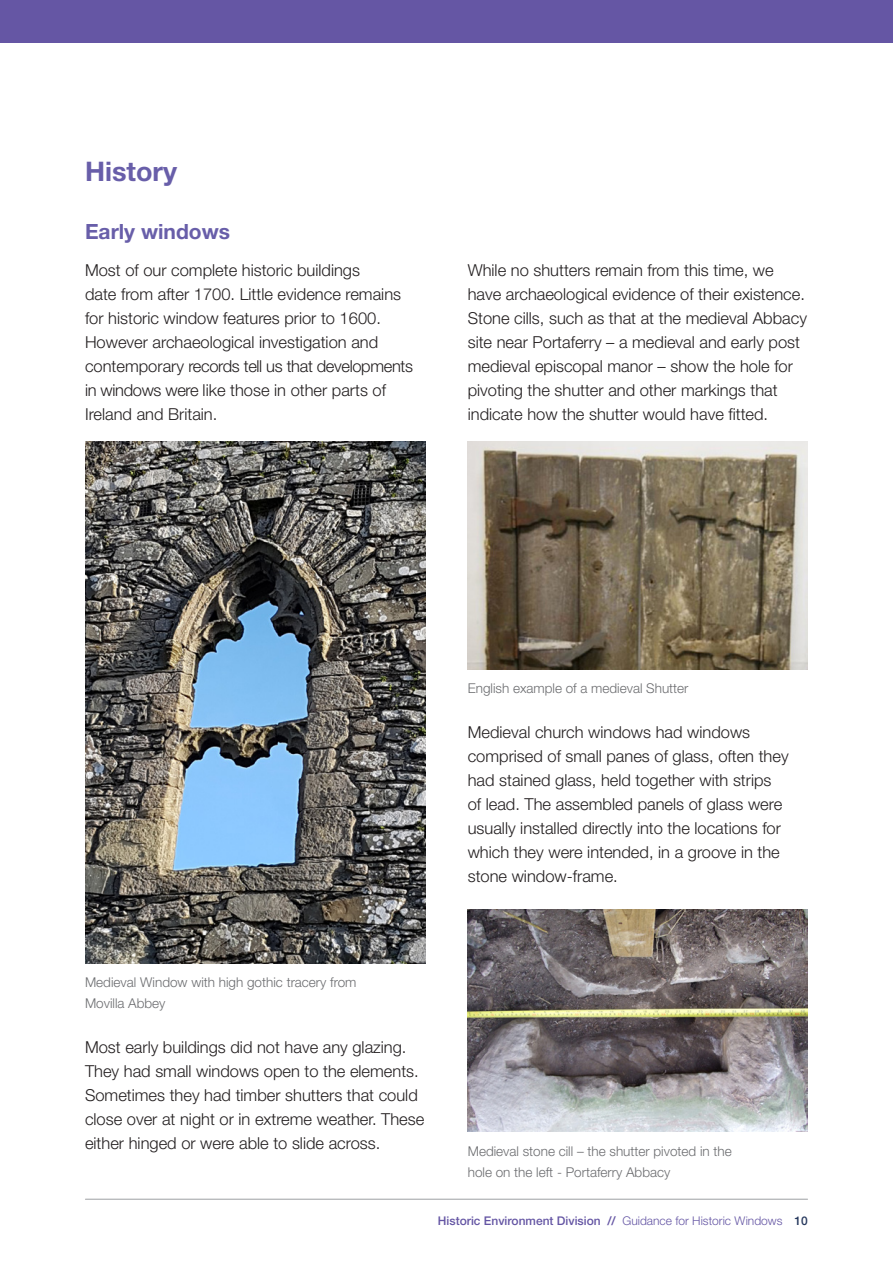
<style>
.page{position:relative;width:893px;height:1263px;background:#fff}
.page>*{position:absolute;margin:0;border:0;box-sizing:border-box;transform-origin:0 0}
.HEADING{font:700 27px "Helvetica Neue LT Std";color:#685ea9}
.SECOND_HEADING{font:700 21px "Helvetica Neue LT Std";color:#685ea9}
.Normal_copy{font:300 16.5px/24px "Helvetica Neue LT Std";color:#231f20}
.pic_notes{font:300 13.5px/21px "Helvetica Neue LT Std";color:#6c6d70}
.Normal_copy-2{font:300 13.5px/21px "Helvetica Neue LT Std";color:#6c6d70}
.t1{font:500 12px "Helvetica Neue LT Std";color:#6556a4}
.s1{font-weight:300}
.s2{color:#26385d}
</style>
<div class="page">
<hr style="left:85px;top:1199px;width:722px;height:1px;background:#9d9fa2">
<div style="left:0;top:0;width:893px;height:43px;background:#6556a4"></div>
<img style="left:85px;top:441px;width:340px;height:523px">
<img style="left:468px;top:441px;width:340px;height:229px">
<img style="left:468px;top:909px;width:340px;height:222px">
<p class="HEADING" style="left:85px;top:155px;width:93px">History</p>
<p class="SECOND_HEADING" style="left:85px;top:218px;width:146px">Early windows</p>
<p class="Normal_copy" style="left:85px;top:257px;width:330px">Most of our complete historic buildings<br>date from after 1700. Little evidence remains for historic window features prior to 1600.<br>However archaeological investigation and contemporary records tell us that developments in windows were like those in other parts of Ireland and Britain.</p>
<p class="Normal_copy" style="left:468px;top:257px;width:341px">While no shutters remain from this time, we have archaeological evidence of their existence.<br>Stone cills, such as that at the medieval Abbacy site near Portaferry – a medieval and early post medieval episcopal manor – show the hole for pivoting the shutter and other markings that indicate how the shutter would have fitted.</p>
<p class="pic_notes" style="left:468px;top:677px;width:222px">English example of a medieval Shutter</p>
<p class="Normal_copy" style="left:468px;top:720px;width:322px">Medieval church windows had windows comprised of small panes of glass, often they had stained glass, held together with strips of lead. The assembled panels of glass were usually installed directly into the locations for which they were intended, in a groove in the stone window-frame.</p>
<p class="pic_notes" style="left:85px;top:971px;width:273px">Medieval Window with high gothic tracery from<br>Movilla Abbey</p>
<p class="Normal_copy" style="left:85px;top:1035px;width:341px">Most early buildings did not have any glazing.<br>They had small windows open to the elements.<br>Sometimes they had timber shutters that could close over at night or in extreme weather. These either hinged or were able to slide across.</p>
<p class="Normal_copy-2" style="left:468px;top:1140px;width:266px">Medieval stone cill – the shutter pivoted in the hole on the left - Portaferry Abbacy</p>
<p class="t1" style="left:438px;top:1214px;width:371px">Historic Environment Division // <span class="s1">Guidance for Historic Windows</span> <span class="s2">10</span></p>
</div>
